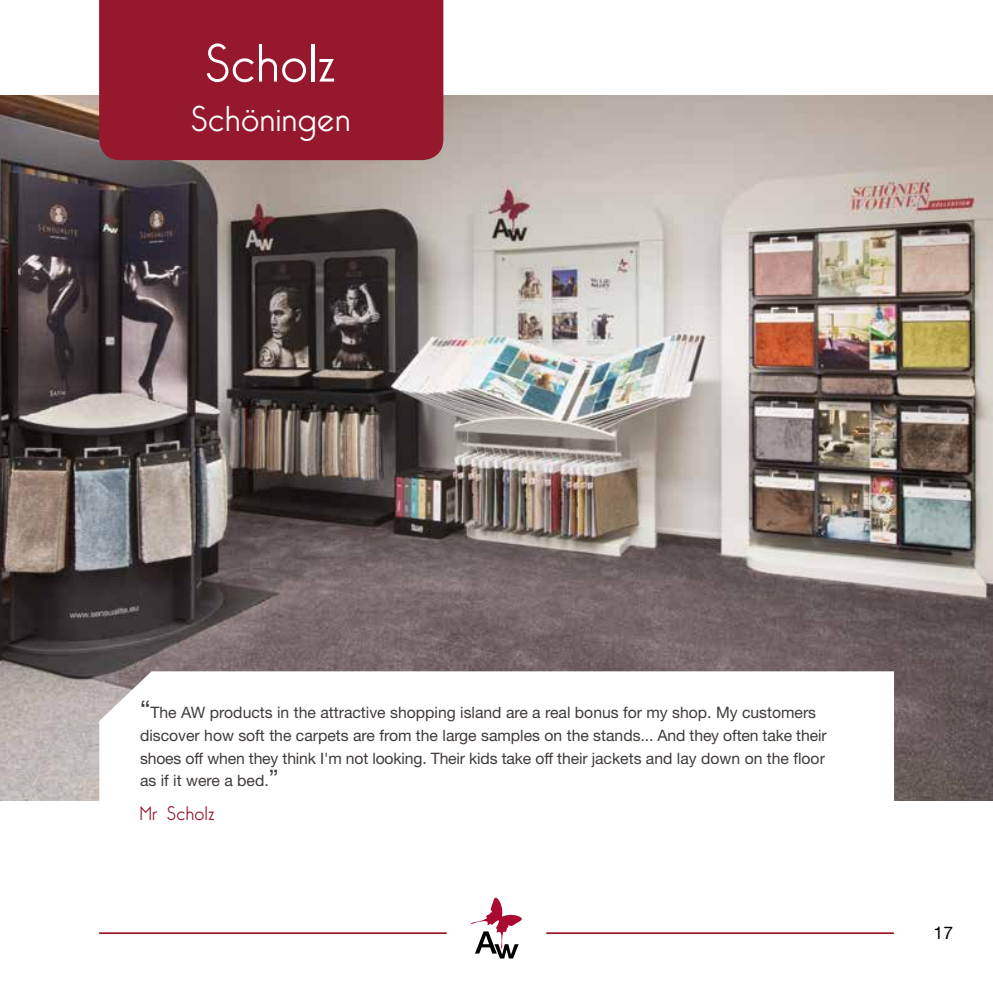
<style>
.page{position:relative;width:993px;height:993px;background:#fff}
.page>*{position:absolute;margin:0;border:0;box-sizing:border-box;transform-origin:0 0}
.t1{font:300 52.5px "Bellerose";letter-spacing:.05em;color:#fff}
.t2{font:300 35px "Bellerose";letter-spacing:.05em;color:#fff}
.t3{font:300 19.25px "Bellerose";letter-spacing:.05em;color:#96182d}
.t4{font:17.5px "Helvetica Neue";color:#000}
.t5{font:15.75px/22.8px "Helvetica Neue";color:#403b39}
.s1{font-size:24.5px}
.s2{font-size:22.75px}
</style>
<div class="page">
<hr style="left:99px;top:931px;width:347px;height:2px;background:#96182d">
<hr style="left:546px;top:931px;width:347px;height:2px;background:#96182d">
<svg style="left:471px;top:897px;width:50px;height:61px"></svg>
<img style="left:0;top:95px;width:992px;height:705px">
<div style="left:99px;top:0;width:344px;height:160px;background:#96182d"></div>
<svg style="left:99px;top:671px;width:794px;height:130px"></svg>
<h1 class="t1" style="left:206px;top:33px;width:131px">Scholz</h1>
<h2 class="t2" style="left:191px;top:98px;width:160px">Schöningen</h2>
<p class="t5" style="left:140px;top:700px;width:687px"><span class="s1">“</span>The AW products in the attractive shopping island are a real bonus for my shop. My customers discover how soft the carpets are from the large samples on the stands... And they often take their shoes off when they think I'm not looking. Their kids take off their jackets and lay down on the floor as if it were a bed.<span class="s2">”</span></p>
<p class="t3" style="left:140px;top:801px;width:76px">Mr Scholz</p>
<p class="t4" style="left:933px;top:922px;width:21px">17</p>
</div>
